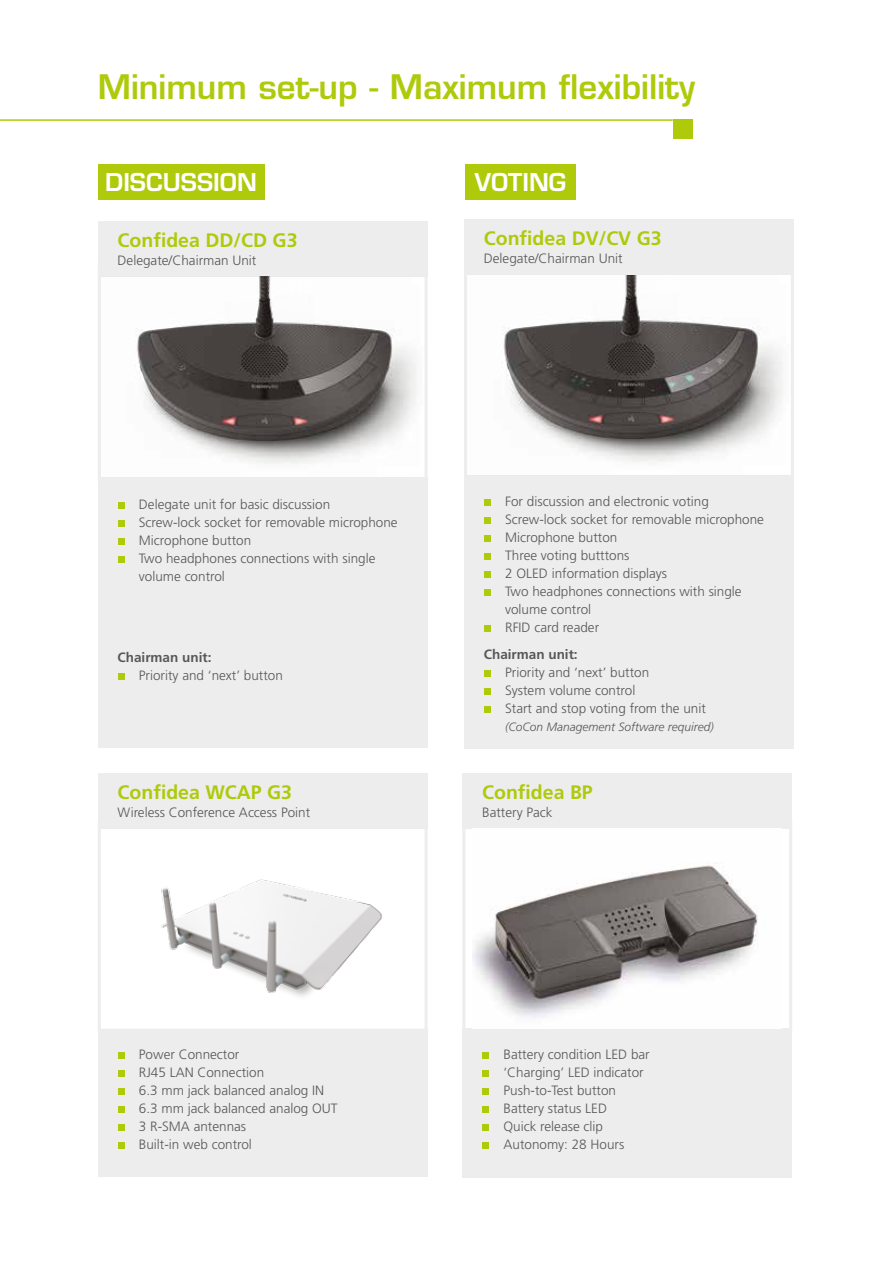
<style>
.page{position:relative;width:893px;height:1263px;background:#fff}
.page>*{position:absolute;margin:0;border:0;box-sizing:border-box;transform-origin:0 0}
.t1{font:600 33px "Eurostile LT Std";color:#afca0b}
.t2{font:600 24px "Eurostile LT Std";color:#fff}
.t3{font:700 19.5px "Frutiger LT Std";color:#afca0b}
.t4{font:300 13.5px/18px "Frutiger LT Std";color:#575756}
.t5{font:700 13.5px "Frutiger LT Std";color:#575756}
.t6{font:italic 300 12px "Frutiger LT Std";color:#575756}
</style>
<div class="page">
<div style="left:98px;top:820px;width:330px;height:212px;border:3px solid #ededed"></div>
<div style="left:98px;top:164px;width:166px;height:36px;background:#afca0b"></div>
<div style="left:673px;top:119px;width:20px;height:20px;background:#afca0b"></div>
<hr style="left:0;top:119px;width:673px;height:2px;background:#afca0b">
<div style="left:98px;top:221px;width:330px;height:56px;background:#ededed"></div>
<div style="left:98px;top:773px;width:330px;height:56px;background:#ededed"></div>
<div style="left:464px;top:219px;width:330px;height:56px;background:#ededed"></div>
<div style="left:98px;top:477px;width:330px;height:271px;background:#ededed"></div>
<div style="left:98px;top:1029px;width:330px;height:148px;background:#ededed"></div>
<div style="left:464px;top:475px;width:330px;height:273px;background:#ededed"></div>
<div style="left:118px;top:502px;width:7px;height:7px;background:#afca0b"></div>
<div style="left:118px;top:520px;width:7px;height:7px;background:#afca0b"></div>
<div style="left:118px;top:538px;width:7px;height:7px;background:#afca0b"></div>
<div style="left:118px;top:556px;width:7px;height:7px;background:#afca0b"></div>
<div style="left:118px;top:673px;width:7px;height:7px;background:#afca0b"></div>
<div style="left:118px;top:1052px;width:7px;height:7px;background:#afca0b"></div>
<div style="left:118px;top:1070px;width:7px;height:7px;background:#afca0b"></div>
<div style="left:118px;top:1088px;width:7px;height:7px;background:#afca0b"></div>
<div style="left:118px;top:1106px;width:7px;height:7px;background:#afca0b"></div>
<div style="left:118px;top:1124px;width:7px;height:7px;background:#afca0b"></div>
<div style="left:118px;top:1142px;width:7px;height:7px;background:#afca0b"></div>
<div style="left:484px;top:499px;width:7px;height:7px;background:#afca0b"></div>
<div style="left:484px;top:517px;width:7px;height:7px;background:#afca0b"></div>
<div style="left:484px;top:535px;width:7px;height:7px;background:#afca0b"></div>
<div style="left:484px;top:553px;width:7px;height:7px;background:#afca0b"></div>
<div style="left:484px;top:571px;width:7px;height:7px;background:#afca0b"></div>
<div style="left:484px;top:589px;width:7px;height:7px;background:#afca0b"></div>
<div style="left:484px;top:625px;width:7px;height:7px;background:#afca0b"></div>
<div style="left:484px;top:670px;width:7px;height:7px;background:#afca0b"></div>
<div style="left:484px;top:688px;width:7px;height:7px;background:#afca0b"></div>
<div style="left:484px;top:706px;width:7px;height:7px;background:#afca0b"></div>
<img style="left:136px;top:277px;width:280px;height:187px">
<img style="left:101px;top:849px;width:324px;height:163px">
<img style="left:503px;top:275px;width:279px;height:187px">
<div style="left:465px;top:164px;width:111px;height:36px;background:#afca0b"></div>
<div style="left:462px;top:820px;width:330px;height:212px;border:3px solid #ededed"></div>
<div style="left:462px;top:773px;width:330px;height:56px;background:#ededed"></div>
<div style="left:462px;top:1029px;width:330px;height:149px;background:#ededed"></div>
<div style="left:482px;top:1052px;width:7px;height:7px;background:#afca0b"></div>
<div style="left:482px;top:1070px;width:7px;height:7px;background:#afca0b"></div>
<div style="left:482px;top:1088px;width:7px;height:7px;background:#afca0b"></div>
<div style="left:482px;top:1106px;width:7px;height:7px;background:#afca0b"></div>
<div style="left:482px;top:1124px;width:7px;height:7px;background:#afca0b"></div>
<div style="left:482px;top:1142px;width:7px;height:7px;background:#afca0b"></div>
<img style="left:473px;top:863px;width:309px;height:166px">
<h1 class="t1" style="left:98px;top:66px;width:599px">Minimum set-up - Maximum flexibility</h1>
<h2 class="t2" style="left:105px;top:167px;width:153px">DISCUSSION</h2>
<h3 class="t3" style="left:118px;top:228px;width:181px">Confidea DD/CD G3</h3>
<p class="t4" style="left:118px;top:251px;width:140px">Delegate/Chairman Unit</p>
<h2 class="t2" style="left:475px;top:167px;width:93px">VOTING</h2>
<h3 class="t3" style="left:484px;top:227px;width:179px">Confidea DV/CV G3</h3>
<p class="t4" style="left:484px;top:250px;width:140px">Delegate/Chairman Unit</p>
<p class="t4" style="left:139px;top:495px;width:260px">Delegate unit for basic discussion<br>Screw-lock socket for removable microphone<br>Microphone button<br>Two headphones connections with single volume control</p>
<p class="t5" style="left:118px;top:649px;width:95px">Chairman unit:</p>
<p class="t4" style="left:139px;top:666px;width:146px">Priority and ‘next’ button</p>
<h3 class="t3" style="left:118px;top:780px;width:176px">Confidea WCAP G3</h3>
<p class="t4" style="left:118px;top:803px;width:194px">Wireless Conference Access Point</p>
<p class="t4" style="left:505px;top:492px;width:260px">For discussion and electronic voting<br>Screw-lock socket for removable microphone<br>Microphone button<br>Three voting butttons<br>2 OLED information displays<br>Two headphones connections with single volume control<br>RFID card reader</p>
<p class="t5" style="left:484px;top:646px;width:95px">Chairman unit:</p>
<p class="t4" style="left:505px;top:663px;width:202px">Priority and ‘next’ button<br>System volume control<br>Start and stop voting from the unit</p>
<p class="t6" style="left:505px;top:720px;width:210px">(CoCon Management Software required)</p>
<h3 class="t3" style="left:482px;top:780px;width:112px">Confidea BP</h3>
<p class="t4" style="left:482px;top:803px;width:72px">Battery Pack</p>
<p class="t4" style="left:139px;top:1046px;width:200px">Power Connector<br>RJ45 LAN Connection<br>6.3 mm jack balanced analog IN<br>6.3 mm jack balanced analog OUT<br>3 R-SMA antennas<br>Built-in web control</p>
<p class="t4" style="left:503px;top:1046px;width:148px">Battery condition LED bar ‘Charging’ LED indicator<br>Push-to-Test button<br>Battery status LED<br>Quick release clip<br>Autonomy: 28 Hours</p>
</div>
